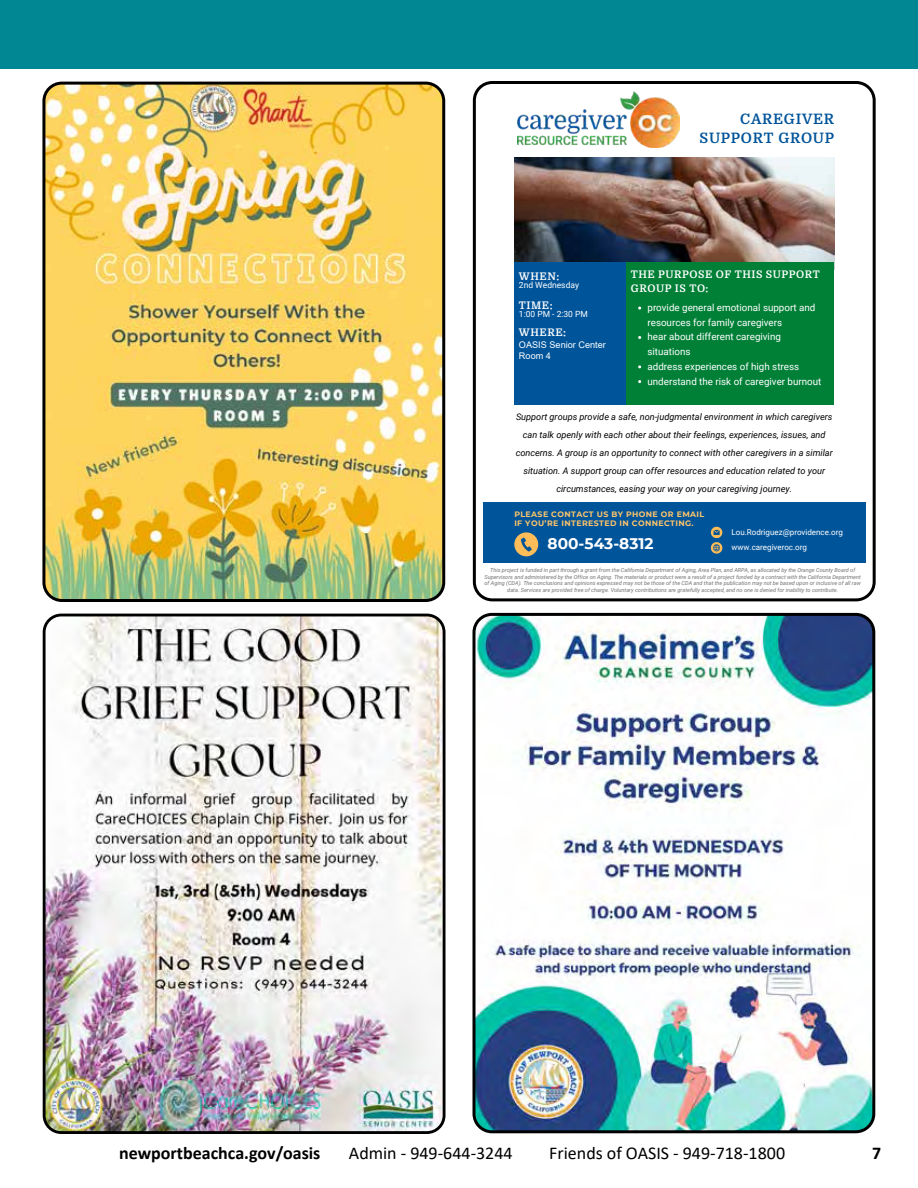
<style>
.page{position:relative;width:918px;height:1188px;background:#fff}
.page>*{position:absolute;margin:0;border:0;box-sizing:border-box;transform-origin:0 0}
.t1{font:18px "Calibri";color:#000}
.t2{font:700 18px "Calibri";color:#000}
.t3{font:700 15.3px "Montserrat";color:#fff}
.t4{font:700 14.4px/18.6px "Domine";letter-spacing:.05em;color:#00549a;text-align:right}
.t5{font:700 10.5px/13.2px "Domine";letter-spacing:.05em;color:#fff}
.t6{font:9.75px/14.7px "Roboto";color:#fff}
.t7{font:italic 9.15px/18.1px "Roboto";color:#000;text-align:center}
.t8{font:9.15px/11.4px "Arial";color:#fff}
.t9{font:8.55px "Roboto";color:#fff}
.t10{font:7.95px/15.5px "Roboto";color:#fff}
.t11{font:700 7.8px/9.8px "Montserrat";letter-spacing:.05em;color:#ffc56a}
.t12{font:italic 5.55px/6.9px "Roboto";color:#737373;text-align:center}
</style>
<div class="page">
<div style="left:0;top:0;width:918px;height:69px;background:#008793"></div>
<img style="left:514px;top:157px;width:320px;height:105px">
<div style="left:624px;top:262px;width:210px;height:143px;background:#008037"></div>
<img style="left:517px;top:92px;width:162px;height:55px">
<div style="left:483px;top:502px;width:382px;height:61px;background:#00549a"></div>
<svg style="left:514px;top:532px;width:24px;height:24px"></svg>
<div style="left:514px;top:262px;width:112px;height:142px;background:#00549a"></div>
<svg style="left:711px;top:527px;width:11px;height:26px"></svg>
<div style="left:473px;top:81px;width:403px;height:520px;border:3px solid #000;border-radius:18px"></div>
<img style="left:476px;top:614px;width:398px;height:518px">
<div style="left:472px;top:613px;width:403px;height:520px;border:3px solid #000;border-radius:18px"></div>
<img style="left:46px;top:83px;width:398px;height:515px">
<div style="left:42px;top:82px;width:403px;height:520px;border:3px solid #000;border-radius:18px"></div>
<img style="left:44px;top:615px;width:398px;height:515px">
<div style="left:43px;top:614px;width:403px;height:520px;border:3px solid #000;border-radius:17px"></div>
<h3 class="t4" style="left:699px;top:110px;width:136px">CAREGIVER<br>SUPPORT GROUP</h3>
<h3 class="t5" style="left:519px;top:270px;width:42px">WHEN:</h3>
<h3 class="t9" style="left:519px;top:279px;width:62px">2nd Wednesday</h3>
<h3 class="t5" style="left:519px;top:299px;width:35px">TIME:</h3>
<h3 class="t9" style="left:519px;top:308px;width:70px">1:00 PM - 2:30 PM</h3>
<h3 class="t5" style="left:519px;top:326px;width:49px">WHERE:</h3>
<h3 class="t8" style="left:519px;top:339px;width:88px">OASIS Senior Center<br>Room 4</h3>
<h3 class="t5" style="left:631px;top:268px;width:190px">THE PURPOSE OF THIS SUPPORT<br>GROUP IS TO:</h3>
<h3 class="t6" style="left:648px;top:300px;width:175px">provide general emotional support and resources for family caregivers<br>hear about different caregiving situations<br>address experiences of high stress understand the risk of caregiver burnout</h3>
<p class="t7" style="left:516px;top:407px;width:319px">Support groups provide a safe, non-judgmental environment in which caregivers can talk openly with each other about their feelings, experiences, issues, and concerns. A group is an opportunity to connect with other caregivers in a similar situation. A support group can offer resources and education related to your circumstances, easing your way on your caregiving journey.</p>
<h3 class="t11" style="left:514px;top:508px;width:191px">PLEASE CONTACT US BY PHONE OR EMAIL<br>IF YOU’RE INTERESTED IN CONNECTING.</h3>
<h2 class="t3" style="left:548px;top:533px;width:107px">800-543-8312</h2>
<h3 class="t10" style="left:732px;top:524px;width:113px">Lou.Rodriguez@providence.org www.caregiveroc.org</h3>
<p class="t12" style="left:484px;top:566px;width:378px">This project is funded in part through a grant from the California Department of Aging, Area Plan, and ARPA, as allocated by the Orange County Board of Supervisors and administered by the Office on Aging. The materials or product were a result of a project funded by a contract with the California Department of Aging (CDA). The conclusions and opinions expressed may not be those of the CDA and that the publication may not be based upon or inclusive of all raw data. Services are provided free of charge. Voluntary contributions are gratefully accepted, and no one is denied for inability to contribute.</p>
<h1 class="t2" style="left:119px;top:1141px;width:203px">newportbeachca.gov/oasis</h1>
<h1 class="t1" style="left:349px;top:1141px;width:165px">Admin - 949-644-3244</h1>
<h1 class="t1" style="left:549px;top:1141px;width:237px">Friends of OASIS - 949-718-1800</h1>
<h1 class="t2" style="left:872px;top:1141px;width:11px">7</h1>
</div>
